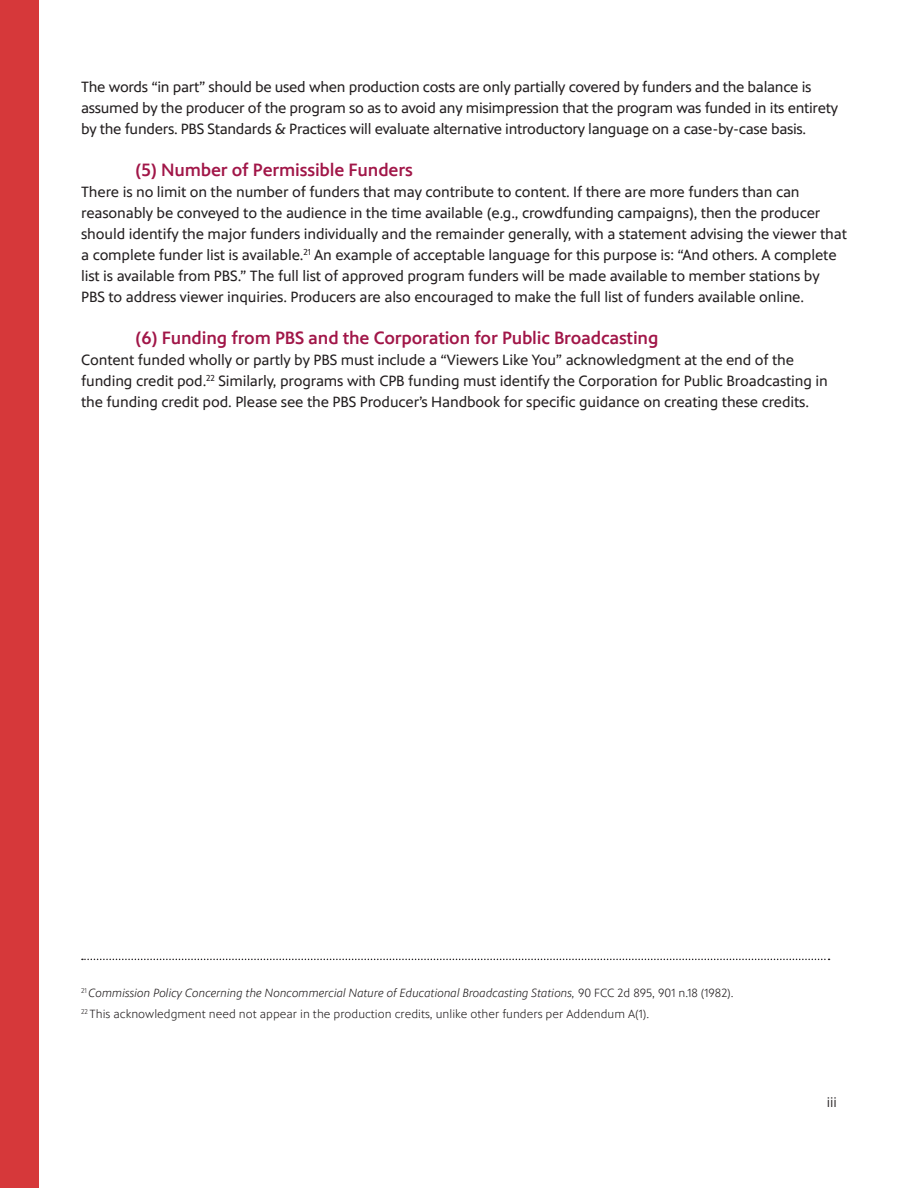
<style>
.page{position:relative;width:918px;height:1188px;background:#fff}
.page>*{position:absolute;margin:0;border:0;box-sizing:border-box;transform-origin:0 0}
.t1{font:500 18px "PBS Sans";letter-spacing:-.01em;color:#a11648}
.t2{font:15px/21px "PBS Sans";letter-spacing:-.01em;color:#231f20}
.t3{font:300 13.5px "PBS Explorer";color:#231f20}
.t4{font:italic 300 12px "PBS Sans";color:#231f20}
.t5{font:300 12px "PBS Sans";color:#231f20}
.s1{font-style:normal}
</style>
<div class="page">
<div style="left:0;top:0;width:39px;height:1188px;background:#d6383a"></div>
<svg style="left:82px;top:959px;width:748px;height:1px"></svg>
<p class="t2" style="left:81px;top:77px;width:758px">The words “in part” should be used when production costs are only partially covered by funders and the balance is assumed by the producer of the program so as to avoid any misimpression that the program was funded in its entirety by the funders. PBS Standards &amp; Practices will evaluate alternative introductory language on a case-by-case basis.</p>
<p class="t1" style="left:135px;top:160px;width:279px">(5) Number of Permissible Funders</p>
<p class="t2" style="left:81px;top:182px;width:767px">There is no limit on the number of funders that may contribute to content. If there are more funders than can reasonably be conveyed to the audience in the time available (e.g., crowdfunding campaigns), then the producer should identify the major funders individually and the remainder generally, with a statement advising the viewer that a complete funder list is available.<sup>21</sup> An example of acceptable language for this purpose is: “And others. A complete list is available from PBS.” The full list of approved program funders will be made available to member stations by PBS to address viewer inquiries. Producers are also encouraged to make the full list of funders available online.</p>
<p class="t1" style="left:135px;top:328px;width:525px">(6) Funding from PBS and the Corporation for Public Broadcasting</p>
<p class="t2" style="left:81px;top:350px;width:715px">Content funded wholly or partly by PBS must include a “Viewers Like You” acknowledgment at the end of the</p>
<p class="t2" style="left:81px;top:371px;width:748px">funding credit pod.<sup>22</sup> Similarly, programs with CPB funding must identify the Corporation for Public Broadcasting in the funding credit pod. Please see the PBS Producer’s Handbook for specific guidance on creating these credits.</p>
<p class="t4" style="left:81px;top:987px;width:654px"><sup>21</sup> Commission Policy Concerning the Noncommercial Nature of Educational Broadcasting Stations, <span class="s1">90 FCC 2d 895, 901 n.18 (1982).</span></p>
<p class="t5" style="left:81px;top:1008px;width:570px"><sup>22</sup> This acknowledgment need not appear in the production credits, unlike other funders per Addendum A(1).</p>
<p class="t3" style="left:827px;top:1095px;width:12px">iii</p>
</div>
